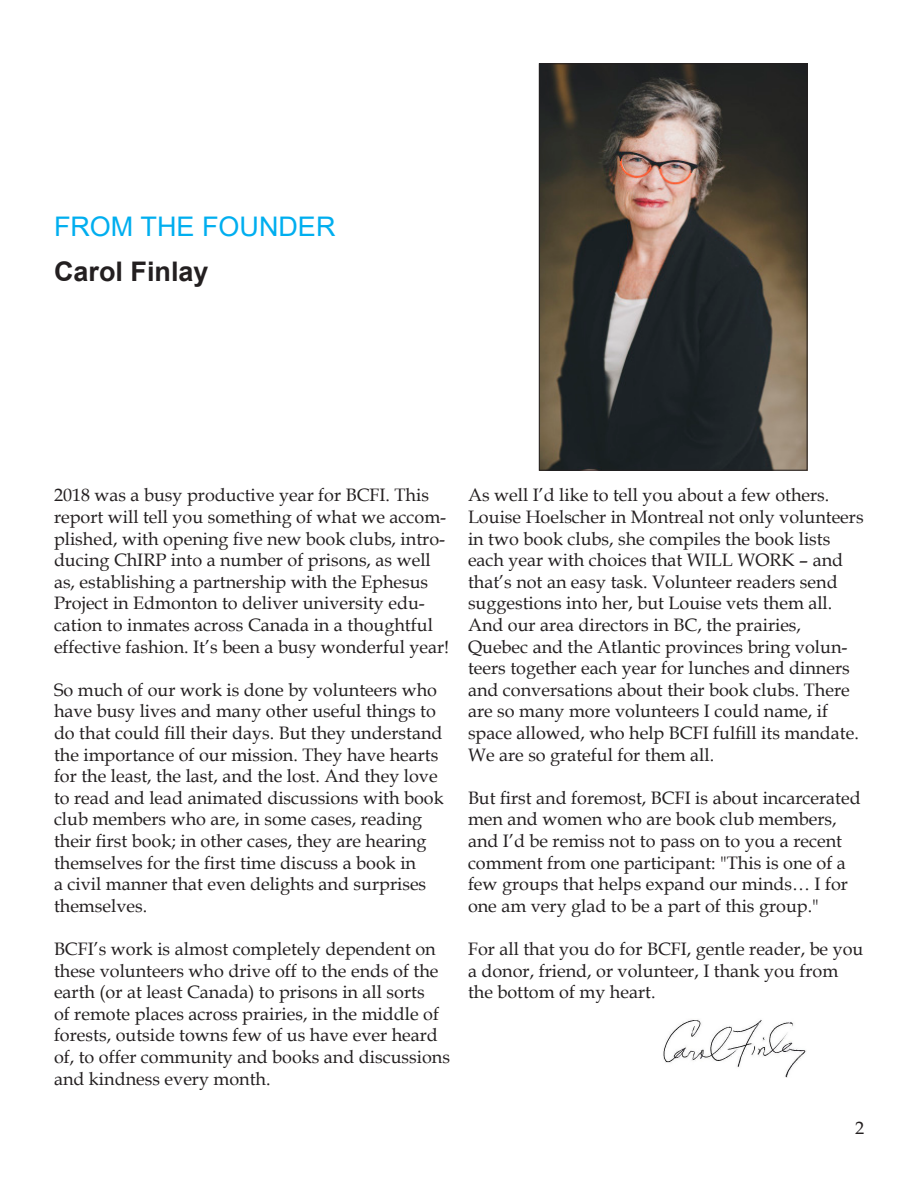
<style>
.page{position:relative;width:918px;height:1188px;background:#fff}
.page>*{position:absolute;margin:0;border:0;box-sizing:border-box;transform-origin:0 0}
.t1{font:27px "Arial";color:#00aeef}
.t2{font:700 27px "Arial";color:#231f20}
.t3{font:18px/21.6px "Book Antiqua";color:#231f20}
</style>
<div class="page">
<img style="left:663px;top:1019px;width:143px;height:58px">
<img style="left:541px;top:66px;width:264px;height:402px">
<div style="left:539px;top:64px;width:268px;height:406px;border:1px solid #231f20"></div>
<p class="t1" style="left:54px;top:208px;width:283px">FROM THE FOUNDER</p>
<p class="t2" style="left:54px;top:252px;width:156px">Carol Finlay</p>
<p class="t3" style="left:54px;top:484px;width:397px">2018 was a busy productive year for BCFI. This report will tell you something of what we accom&shy;plished, with opening five new book clubs, intro&shy;ducing ChIRP into a number of prisons, as well as, establishing a partnership with the Ephesus Project in Edmonton to deliver university edu&shy;cation to inmates across Canada in a thoughtful effective fashion. It’s been a busy wonderful year!</p>
<p class="t3" style="left:54px;top:678px;width:391px">So much of our work is done by volunteers who have busy lives and many other useful things to do that could fill their days. But they understand the importance of our mission. They have hearts for the least, the last, and the lost. And they love to read and lead animated discussions with book club members who are, in some cases, reading their first book; in other cases, they are hearing themselves for the first time discuss a book in<br>a civil manner that even delights and surprises themselves.</p>
<p class="t3" style="left:54px;top:938px;width:398px">BCFI’s work is almost completely dependent on these volunteers who drive off to the ends of the earth (or at least Canada) to prisons in all sorts<br>of remote places across prairies, in the middle of forests, outside towns few of us have ever heard of, to offer community and books and discussions and kindness every month.</p>
<p class="t3" style="left:468px;top:484px;width:397px">As well I’d like to tell you about a few others.<br>Louise Hoelscher in Montreal not only volunteers in two book clubs, she compiles the book lists each year with choices that WILL WORK – and that’s not an easy task. Volunteer readers send suggestions into her, but Louise vets them all.<br>And our area directors in BC, the prairies,</p>
<p class="t3" style="left:468px;top:635px;width:392px">Quebec and the Atlantic provinces bring volun&shy;teers together each year for lunches and dinners and conversations about their book clubs. There are so many more volunteers I could name, if space allowed, who help BCFI fulfill its mandate.<br>We are so grateful for them all.</p>
<p class="t3" style="left:468px;top:786px;width:394px">But first and foremost, BCFI is about incarcerated men and women who are book club members, and I’d be remiss not to pass on to you a recent comment from one participant: "This is one of a few groups that helps expand our minds… I for one am very glad to be a part of this group."</p>
<p class="t3" style="left:468px;top:938px;width:397px">For all that you do for BCFI, gentle reader, be you a donor, friend, or volunteer, I thank you from the bottom of my heart.</p>
<p class="t3" style="left:855px;top:1117px;width:10px">2</p>
</div>
